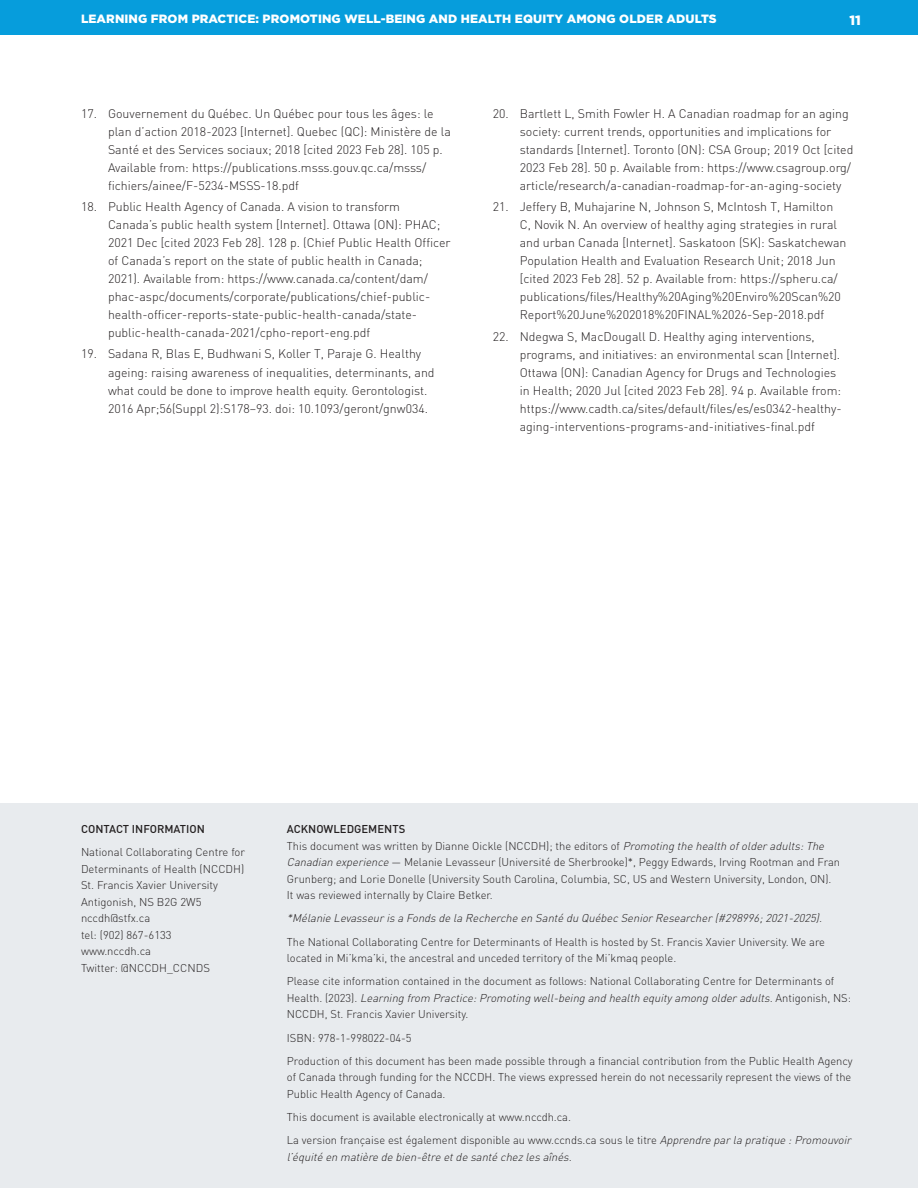
<style>
.page{position:relative;width:918px;height:1188px;background:#fff}
.page>*{position:absolute;margin:0;border:0;box-sizing:border-box;transform-origin:0 0}
.t1{font:900 13.5px "Gotham HTF";color:#fff}
.t2{font:300 12.3px/18px "DIN";color:#231f20}
.t3{font:900 12px "Gotham HTF";letter-spacing:.01em;color:#fff}
.t4{font:300 11.25px/16.5px "DIN";color:#231f20}
.t5{font:italic 300 11.25px "DIN";color:#231f20}
.t6{font:500 11.25px "DIN";color:#231f20}
.s1{font-weight:500}
.s2{font-style:italic}
</style>
<div class="page">
<div style="left:0;top:0;width:918px;height:35px;background:#069ddc"></div>
<div style="left:0;top:803px;width:918px;height:385px;background:#e8ebee"></div>
<p class="t3" style="left:81px;top:12px;width:637px">LEARNING FROM PRACTICE: PROMOTING WELL-BEING AND HEALTH EQUITY AMONG OLDER ADULTS</p>
<p class="t1" style="left:849px;top:12px;width:13px">11</p>
<p class="t2" style="left:108px;top:104px;width:344px;text-indent:-27px">17. Gouvernement du Québec. Un Québec pour tous les âges: le plan d’action 2018-2023 [Internet]. Quebec (QC): Ministère de la Santé et des Services sociaux; 2018 [cited 2023 Feb 28]. 105 p.<br>Available from: https://publications.msss.gouv.qc.ca/msss/ fichiers/ainee/F-5234-MSSS-18.pdf</p>
<p class="t2" style="left:108px;top:198px;width:344px;text-indent:-27px">18. Public Health Agency of Canada. A vision to transform Canada’s public health system [Internet]. Ottawa (ON): PHAC; 2021 Dec [cited 2023 Feb 28]. 128 p. (Chief Public Health Officer of Canada’s report on the state of public health in Canada; 2021). Available from: https://www.canada.ca/content/dam/ phac-aspc/documents/corporate/publications/chief-public&shy;health-officer-reports-state-public-health-canada/state&shy;public-health-canada-2021/cpho-report-eng.pdf</p>
<p class="t2" style="left:108px;top:345px;width:328px;text-indent:-27px">19. Sadana R, Blas E, Budhwani S, Koller T, Paraje G. Healthy ageing: raising awareness of inequalities, determinants, and what could be done to improve health equity. Gerontologist.<br>2016 Apr;56(Suppl 2):S178–93. doi: 10.1093/geront/gnw034.</p>
<p class="t2" style="left:520px;top:104px;width:335px;text-indent:-27px">20. Bartlett L, Smith Fowler H. A Canadian roadmap for an aging society: current trends, opportunities and implications for standards [Internet]. Toronto (ON): CSA Group; 2019 Oct [cited 2023 Feb 28]. 50 p. Available from: https://www.csagroup.org/ article/research/a-canadian-roadmap-for-an-aging-society</p>
<p class="t2" style="left:520px;top:198px;width:328px;text-indent:-27px">21. Jeffery B, Muhajarine N, Johnson S, McIntosh T, Hamilton C, Novik N. An overview of healthy aging strategies in rural and urban Canada [Internet]. Saskatoon (SK): Saskatchewan Population Health and Evaluation Research Unit; 2018 Jun [cited 2023 Feb 28]. 52 p. Available from: https://spheru.ca/ publications/files/Healthy%20Aging%20Enviro%20Scan%20<br>Report%20June%202018%20FINAL%2026-Sep-2018.pdf</p>
<p class="t2" style="left:520px;top:327px;width:324px;text-indent:-27px">22. Ndegwa S, MacDougall D. Healthy aging interventions, programs, and initiatives: an environmental scan [Internet].<br>Ottawa (ON): Canadian Agency for Drugs and Technologies in Health; 2020 Jul [cited 2023 Feb 28]. 94 p. Available from: https://www.cadth.ca/sites/default/files/es/es0342-healthy&shy;aging-interventions-programs-and-initiatives-final.pdf</p>
<p class="t6" style="left:81px;top:822px;width:125px">CONTACT INFORMATION</p>
<p class="t4" style="left:81px;top:844px;width:166px">National Collaborating Centre for<br>Determinants of Health (NCCDH)<br>St. Francis Xavier University<br>Antigonish, NS B2G 2W5 nccdh@stfx.ca<br>tel: (902) 867-6133<br>www.nccdh.ca<br>Twitter: @NCCDH_CCNDS</p>
<p class="t4" style="left:287px;top:821px;width:555px"><span class="s1">ACKNOWLEDGEMENTS<br></span>This document was written by Dianne Oickle (NCCDH); the editors of <span class="s2">Promoting the health ofolderadults:The Canadian experience</span> — Melanie Levasseur (Université de Sherbrooke)*, Peggy Edwards, Irving Rootman and Fran Grunberg; and Lorie Donelle (University South Carolina, Columbia, SC, US and Western University, London, ON).<br>It was reviewed internally by Claire Betker.</p>
<p class="t5" style="left:287px;top:911px;width:540px">*Mélanie Levasseuris a Fonds de la Recherche en Santé du Québec SeniorResearcher(#298996;2021-2025).</p>
<p class="t4" style="left:287px;top:933px;width:540px">The National Collaborating Centre for Determinants of Health is hosted by St. Francis Xavier University. We are located in Mi’kma’ki, the ancestral and unceded territory of the Mi’kmaq people.</p>
<p class="t4" style="left:287px;top:973px;width:566px">Please cite information contained in the document as follows: National Collaborating Centre for Determinants of<br>H e a lt h . ( 2 0 2 3 ) . <span class="s2">Learning from Practice:Promoting well-being and health equityamong olderadults.</span> A n t i g o n i s h , N S :<br>NCCDH, St. Francis Xavier University.</p>
<p class="t4" style="left:287px;top:1026px;width:567px;line-height:23.2px">ISBN: 978-1-998022-04-5<br>Production of this document has been made possible through a financial contribution from the Public Health Agency</p>
<p class="t4" style="left:287px;top:1069px;width:566px">of Canada through funding for the NCCDH. The views expressed herein do not necessarily represent the views of the<br>Public Health Agency of Canada.</p>
<p class="t4" style="left:287px;top:1105px;width:569px;line-height:23.2px">This document is available electronically at www.nccdh.ca.<br>La version française est également disponible au www.ccnds.ca sous le titre <span class="s2">Apprendre parla pratique:Promouvoir</span></p>
<p class="t5" style="left:287px;top:1150px;width:289px">l’équité en matière de bien-être etde santé chezles aînés.</p>
</div>
